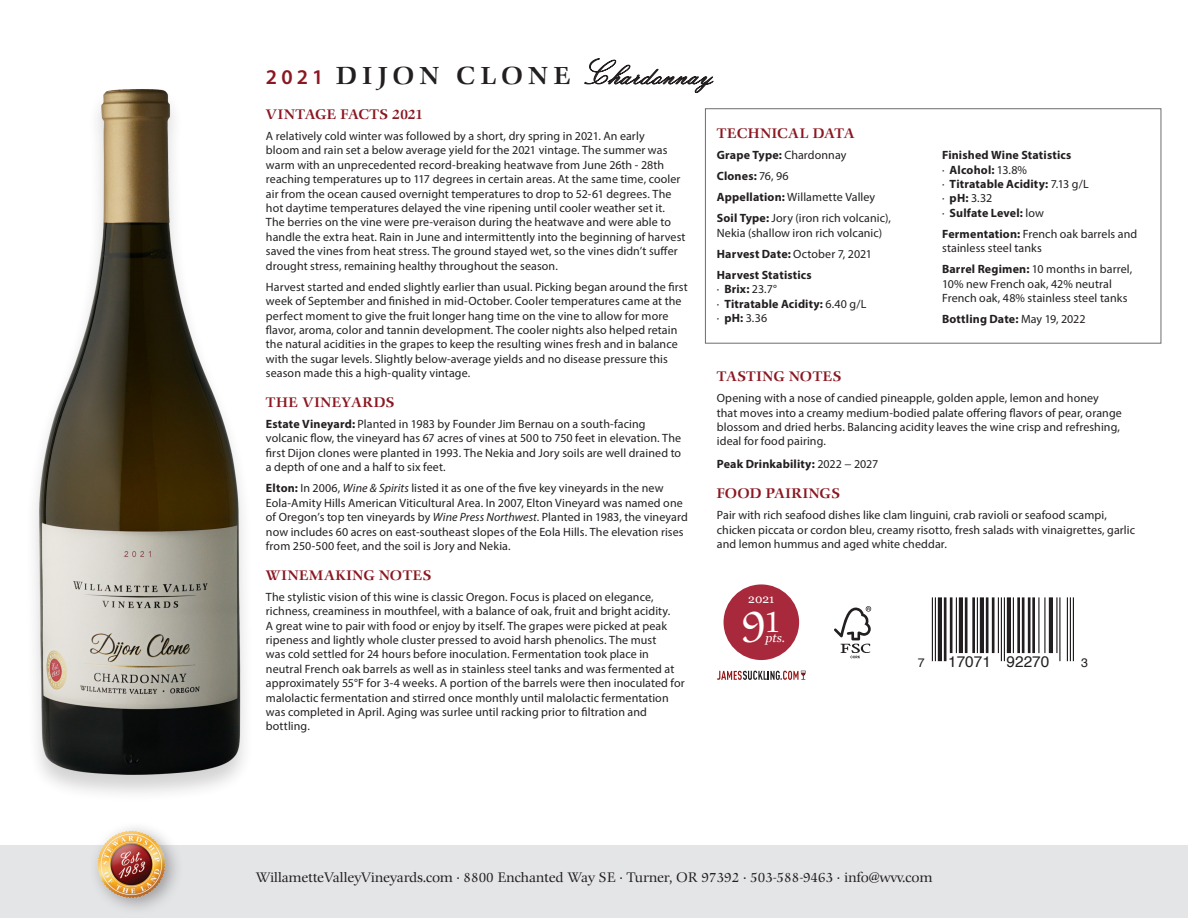
<style>
.page{position:relative;width:1188px;height:918px;background:#fff}
.page>*{position:absolute;margin:0;border:0;box-sizing:border-box;transform-origin:0 0}
.t1{font:45px "Comenius Antiqua";color:#fff}
.t2{font:500 24px "Comenius Antiqua";letter-spacing:.22em;color:#231f20}
.t3{font:15.3px "Helvetica";color:#231f20}
.t4{font:13.5px "Comenius Antiqua";color:#231f20}
.Body_Text_3{font:500 13.5px "Comenius Antiqua";letter-spacing:.03em;color:#8b1721}
.Body_Text_3-2{font:500 13.5px "Comenius Antiqua";letter-spacing:.055em;color:#8b1721}
.Body_Text_3-3{font:500 13.5px "Comenius Antiqua";letter-spacing:.05em;color:#8b1721}
.t5{font:12.3px "Helvetica";color:#231f20}
.Body_Text_3-4{font:12px/14.4px "Myriad Pro";letter-spacing:.005em;color:#231f20}
.Body_Text_3-5{font:700 12px "Myriad Pro";letter-spacing:.015em;color:#231f20}
.t6{font:italic 12px "Georgia";color:#fff}
.t7{font:12px "Georgia";color:#fff}
.s1{font-family:"Myriad Pro";font-weight:600;font-size:21px;color:#8b1721}
.s2{font-family:"Italian Script";font-weight:400;font-size:36px}
.s3{font-weight:700}
.s4{font-style:italic}
.s5{font-weight:400}
</style>
<div class="page">
<div style="left:0;top:845px;width:1188px;height:73px;background:#e4e5e7"></div>
<div style="left:88px;top:821px;width:96px;height:95px;background:#231f20;opacity:.4"></div>
<img style="left:94px;top:827px;width:76px;height:74px">
<svg style="left:834px;top:606px;width:37px;height:52px"></svg>
<hr style="left:932px;top:597px;width:1px;height:64px;background:#231f20">
<hr style="left:935px;top:597px;width:1px;height:64px;background:#231f20">
<hr style="left:938px;top:597px;width:4px;height:64px;background:#231f20">
<hr style="left:944px;top:597px;width:3px;height:64px;background:#231f20">
<hr style="left:950px;top:597px;width:3px;height:56px;background:#231f20">
<hr style="left:956px;top:597px;width:1px;height:56px;background:#231f20">
<hr style="left:959px;top:597px;width:4px;height:56px;background:#231f20">
<hr style="left:965px;top:597px;width:3px;height:56px;background:#231f20">
<hr style="left:972px;top:597px;width:3px;height:56px;background:#231f20">
<hr style="left:977px;top:597px;width:1px;height:56px;background:#231f20">
<hr style="left:980px;top:597px;width:4px;height:56px;background:#231f20">
<hr style="left:986px;top:597px;width:3px;height:56px;background:#231f20">
<hr style="left:992px;top:597px;width:3px;height:56px;background:#231f20">
<hr style="left:998px;top:597px;width:1px;height:56px;background:#231f20">
<hr style="left:1001px;top:597px;width:1px;height:64px;background:#231f20">
<hr style="left:1004px;top:597px;width:1px;height:64px;background:#231f20">
<hr style="left:1007px;top:597px;width:4px;height:56px;background:#231f20">
<hr style="left:1013px;top:597px;width:1px;height:56px;background:#231f20">
<hr style="left:1017px;top:597px;width:3px;height:56px;background:#231f20">
<hr style="left:1022px;top:597px;width:3px;height:56px;background:#231f20">
<hr style="left:1028px;top:597px;width:3px;height:56px;background:#231f20">
<hr style="left:1032px;top:597px;width:3px;height:56px;background:#231f20">
<hr style="left:1038px;top:597px;width:2px;height:56px;background:#231f20">
<hr style="left:1044px;top:597px;width:2px;height:56px;background:#231f20">
<hr style="left:1049px;top:597px;width:4px;height:56px;background:#231f20">
<hr style="left:1056px;top:597px;width:2px;height:56px;background:#231f20">
<hr style="left:1059px;top:597px;width:2px;height:64px;background:#231f20">
<hr style="left:1067px;top:597px;width:1px;height:64px;background:#231f20">
<hr style="left:1070px;top:597px;width:1px;height:64px;background:#231f20">
<hr style="left:1073px;top:597px;width:1px;height:64px;background:#231f20">
<div style="left:724px;top:584px;width:75px;height:76px;background:#a8293b;border-radius:50%"></div>
<svg style="left:717px;top:670px;width:89px;height:10px"></svg>
<div style="left:24px;top:87px;width:231px;height:716px;background:#231f20;opacity:.2"></div>
<img style="left:24px;top:87px;width:231px;height:696px">
<p class="t2" style="left:266px;top:62px;width:449px"><span class="s1">2021</span> DIJON CLONE<span class="s2">Chardonnay</span></p>
<p class="Body_Text_3" style="left:266px;top:107px;width:159px">VINTAGE FACTS 2021</p>
<p class="Body_Text_3-4" style="left:266px;top:129px;width:421px">A relatively cold winter was followed by a short, dry spring in 2021. An early<br>bloom and rain set a below average yield for the 2021 vintage. The summer was warm with an unprecedented record-breaking heatwave from June 26th - 28th reaching temperatures up to 117 degrees in certain areas. At the same time, cooler air from the ocean caused overnight temperatures to drop to 52-61 degrees. The hot daytime temperatures delayed the vine ripening until cooler weather set it.<br>The berries on the vine were pre-veraison during the heatwave and were able to handle the extra heat. Rain in June and intermittently into the beginning of harvest saved the vines from heat stress. The ground stayed wet, so the vines didn’t suffer drought stress, remaining healthy throughout the season.</p>
<p class="Body_Text_3-4" style="left:266px;top:279px;width:423px">Harvest started and ended slightly earlier than usual. Picking began around the first week of September and finished in mid-October. Cooler temperatures came at the perfect moment to give the fruit longer hang time on the vine to allow for more flavor, aroma, color and tannin development. The cooler nights also helped retain the natural acidities in the grapes to keep the resulting wines fresh and in balance with the sugar levels. Slightly below-average yields and no disease pressure this season made this a high-quality vintage.</p>
<p class="Body_Text_3-3" style="left:266px;top:395px;width:130px">THE VINEYARDS</p>
<p class="Body_Text_3-4" style="left:266px;top:417px;width:417px"><span class="s3">Estate Vineyard:</span> Planted in 1983 by Founder Jim Bernau on a south-facing volcanic flow, the vineyard has 67 acres of vines at 500 to 750 feet in elevation. The first Dijon clones were planted in 1993. The Nekia and Jory soils are well drained to a depth of one and a half to six feet.</p>
<p class="Body_Text_3-4" style="left:266px;top:481px;width:423px"><span class="s3">Elton:</span> In 2006, <span class="s4">Wine &amp; Spirits</span> listed it as one of the five key vineyards in the new Eola-Amity Hills American Viticultural Area. In 2007, Elton Vineyard was named one of Oregon’s top ten vineyards by <span class="s4">Wine Press Northwest</span>. Planted in 1983, the vineyard now includes 60 acres on east-southeast slopes of the Eola Hills. The elevation rises from 250-500 feet, and the soil is Jory and Nekia.</p>
<p class="Body_Text_3-2" style="left:266px;top:567px;width:167px">WINEMAKING NOTES</p>
<p class="Body_Text_3-4" style="left:266px;top:589px;width:420px">The stylistic vision of this wine is classic Oregon. Focus is placed on elegance, richness, creaminess in mouthfeel, with a balance of oak, fruit and bright acidity.<br>A great wine to pair with food or enjoy by itself. The grapes were picked at peak ripeness and lightly whole cluster pressed to avoid harsh phenolics. The must<br>was cold settled for 24 hours before inoculation. Fermentation took place in neutral French oak barrels as well as in stainless steel tanks and was fermented at approximately 55°F for 3-4 weeks. A portion of the barrels were then inoculated for malolactic fermentation and stirred once monthly until malolactic fermentation was completed in April. Aging was surlee until racking prior to filtration and bottling.</p>
<p class="Body_Text_3" style="left:717px;top:125px;width:139px">TECHNICAL DATA</p>
<p class="Body_Text_3-5" style="left:717px;top:147px;width:131px">Grape Type: <span class="s5">Chardonnay</span></p>
<p class="Body_Text_3-5" style="left:717px;top:168px;width:73px">Clones: <span class="s5">76, 96</span></p>
<p class="Body_Text_3-4" style="left:717px;top:190px;width:160px"><span class="s3">Appellation:</span> Willamette Valley</p>
<p class="Body_Text_3-4" style="left:717px;top:211px;width:175px"><span class="s3">Soil Type:</span> Jory (iron rich volcanic),<br>Nekia (shallow iron rich volcanic)</p>
<p class="Body_Text_3-4" style="left:717px;top:247px;width:157px"><span class="s3">Harvest Date:</span> October 7, 2021</p>
<p class="Body_Text_3-5" style="left:717px;top:267px;width:96px">Harvest Statistics</p>
<p class="Body_Text_3-4" style="left:717px;top:282px;width:62px">∙ <span class="s3">Brix:</span> 23.7°</p>
<p class="Body_Text_3-5" style="left:717px;top:296px;width:151px"><span class="s5">∙</span> Titratable Acidity: <span class="s5">6.40 g/L</span></p>
<p class="Body_Text_3-4" style="left:717px;top:311px;width:52px">∙ <span class="s3">pH:</span> 3.36</p>
<p class="Body_Text_3-5" style="left:942px;top:147px;width:131px">Finished Wine Statistics</p>
<p class="Body_Text_3-5" style="left:942px;top:162px;width:87px"><span class="s5">∙</span> Alcohol: <span class="s5">13.8%</span></p>
<p class="Body_Text_3-5" style="left:942px;top:176px;width:148px"><span class="s5">∙</span> Titratable Acidity: <span class="s5">7.13 g/L</span></p>
<p class="Body_Text_3-4" style="left:942px;top:191px;width:52px">∙ <span class="s3">pH:</span> 3.32</p>
<p class="Body_Text_3-5" style="left:942px;top:205px;width:103px"><span class="s5">∙</span> Sulfate Level: <span class="s5">low</span></p>
<p class="Body_Text_3-4" style="left:942px;top:226px;width:197px"><span class="s3">Fermentation:</span> French oak barrels and stainless steel tanks</p>
<p class="Body_Text_3-4" style="left:942px;top:262px;width:192px"><span class="s3">Barrel Regimen:</span> 10 months in barrel,<br>10% new French oak, 42% neutral<br>French oak, 48% stainless steel tanks</p>
<p class="Body_Text_3-5" style="left:942px;top:312px;width:145px">Bottling Date: <span class="s5">May 19, 2022</span></p>
<p class="Body_Text_3" style="left:717px;top:369px;width:126px">TASTING NOTES</p>
<p class="Body_Text_3-4" style="left:717px;top:391px;width:407px">Opening with a nose of candied pineapple, golden apple, lemon and honey that moves into a creamy medium-bodied palate offering flavors of pear, orange blossom and dried herbs. Balancing acidity leaves the wine crisp and refreshing, ideal for food pairing.</p>
<p class="Body_Text_3-5" style="left:717px;top:456px;width:163px">Peak Drinkability: <span class="s5">2022 − 2027</span></p>
<p class="Body_Text_3" style="left:717px;top:486px;width:125px">FOOD PAIRINGS</p>
<p class="Body_Text_3-4" style="left:717px;top:508px;width:420px">Pair with rich seafood dishes like clam linguini, crab ravioli or seafood scampi, chicken piccata or cordon bleu, creamy risotto, fresh salads with vinaigrettes, garlic and lemon hummus and aged white cheddar.</p>
<p class="t7" style="left:748px;top:590px;width:27px">2021</p>
<p class="t1" style="left:741px;top:601px;width:41px">9<sup>1</sup></p>
<p class="t6" style="left:766px;top:629px;width:21px">pts.</p>
<p class="t5" style="left:918px;top:653px;width:8px">7</p>
<p class="t3" style="left:948px;top:650px;width:103px">17071 92270</p>
<p class="t5" style="left:1081px;top:653px;width:8px">3</p>
<p class="t4" style="left:256px;top:870px;width:678px">WillametteValleyVineyards.com · 8800 Enchanted Way SE · Turner, OR 97392 · 503-588-9463 · info@wvv.com</p>
</div>
